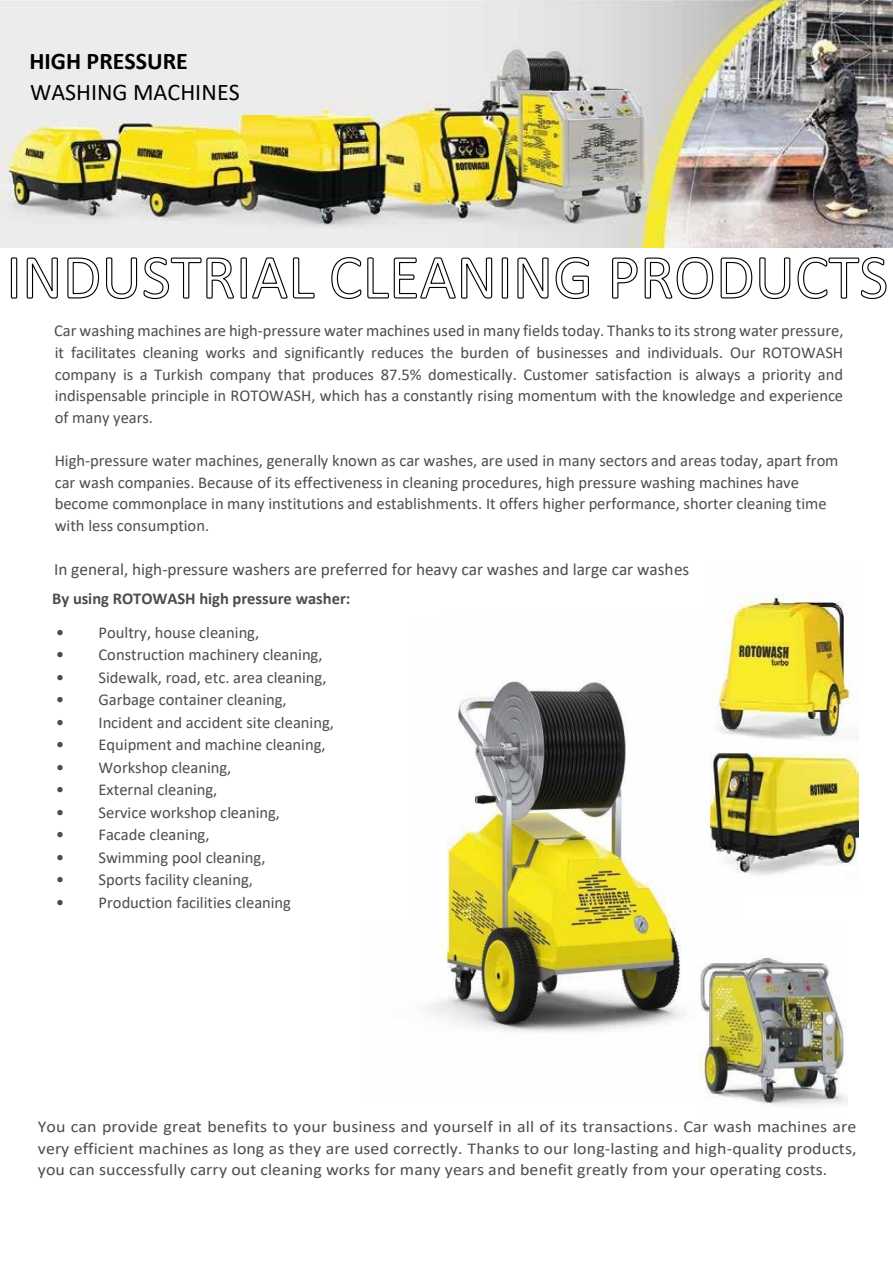
<style>
.page{position:relative;width:893px;height:1263px;background:#fff}
.page>*{position:absolute;margin:0;border:0;box-sizing:border-box;transform-origin:0 0}
.t1{font:24px "Calibri";color:#000}
.t2{font:700 24px "Calibri";color:#000}
.t3{font:17.25px "Calibri";color:#4e4d4d}
.t4{font:700 17.25px "Calibri";color:#4e4d4d;scale:1.14 1}
.t5{font:16.5px/21.6px "Calibri";color:#4e4d4d;text-align:justify}
.t6{font:16.5px/21.8px "Calibri";color:#4e4d4d;text-align:justify;scale:1.08 1}
.t7{font:700 16.5px "Calibri";color:#4e4d4d}
.s1{font-size:17.25px}
</style>
<div class="page">
<img style="left:430px;top:680px;width:254px;height:352px">
<img style="left:710px;top:752px;width:149px;height:123px">
<img style="left:699px;top:958px;width:148px;height:150px">
<img style="left:710px;top:593px;width:147px;height:147px">
<img style="left:0;top:0;width:893px;height:238px">
<div style="left:19px;top:40px;width:303px;height:74px;background:#ececec"></div>
<img style="left:0;top:238px;width:893px;height:10px">
<svg style="left:10px;top:257px;width:877px;height:43px"></svg>
<h1 class="t2" style="left:29px;top:44px;width:160px">HIGH PRESSURE</h1>
<h1 class="t1" style="left:30px;top:76px;width:211px">WASHING MACHINES</h1>
<p class="t5" style="left:54px;top:320px;width:791px">Car washing machines are high-pressure water machines used in many fields today. Thanks to its strong water pressure, it facilitates cleaning works and significantly reduces the burden of businesses and individuals. Our ROTOWASH company is a Turkish company that produces 87.5% domestically. Customer satisfaction is always a priority and indispensable principle in ROTOWASH, which has a constantly rising momentum with the knowledge and experience of many years.</p>
<p class="t5" style="left:55px;top:450px;width:785px;text-align:left">High-pressure water machines, generally known as car washes, are used in many sectors and areas today, apart from car wash companies. Because of its effectiveness in cleaning procedures, high pressure washing machines have become commonplace in many institutions and establishments. It offers higher performance, shorter cleaning time with less consumption.</p>
<p class="t3" style="left:54px;top:558px;width:637px">In general, high-pressure washers are preferred for heavy car washes and large car washes</p>
<p class="t4" style="left:57px;top:581px;width:313px">By using ROTOWASH high pressure washer:</p>
<p class="t7" style="left:52px;top:587px;width:300px">By using ROTOWASH high pressure washer:</p>
<p class="t5" style="left:56px;top:621px;width:205px"><span class="s1">•</span> Poultry, house cleaning,</p>
<p class="t5" style="left:56px;top:643px;width:268px"><span class="s1">•</span> Construction machinery cleaning,</p>
<p class="t5" style="left:56px;top:666px;width:272px"><span class="s1">•</span> Sidewalk, road, etc. area cleaning,</p>
<p class="t5" style="left:56px;top:688px;width:232px"><span class="s1">•</span> Garbage container cleaning,</p>
<p class="t5" style="left:56px;top:711px;width:279px"><span class="s1">•</span> Incident and accident site cleaning,</p>
<p class="t5" style="left:56px;top:733px;width:271px"><span class="s1">•</span> Equipment and machine cleaning,</p>
<p class="t5" style="left:56px;top:756px;width:177px"><span class="s1">•</span> Workshop cleaning,</p>
<p class="t5" style="left:56px;top:779px;width:163px"><span class="s1">•</span> External cleaning,</p>
<p class="t5" style="left:56px;top:801px;width:226px"><span class="s1">•</span> Service workshop cleaning,</p>
<p class="t5" style="left:56px;top:824px;width:155px"><span class="s1">•</span> Facade cleaning,</p>
<p class="t5" style="left:56px;top:846px;width:211px"><span class="s1">•</span> Swimming pool cleaning,</p>
<p class="t5" style="left:56px;top:869px;width:198px"><span class="s1">•</span> Sports facility cleaning,</p>
<p class="t5" style="left:56px;top:891px;width:236px"><span class="s1">•</span> Production facilities cleaning</p>
<p class="t6" style="left:38px;top:1115px;width:760px">You can provide great benefits to your business and yourself in all of its transactions. Car wash machines are very efficient machines as long as they are used correctly. Thanks to our long-lasting and high-quality products, you can successfully carry out cleaning works for many years and benefit greatly from your operating costs.</p>
</div>
